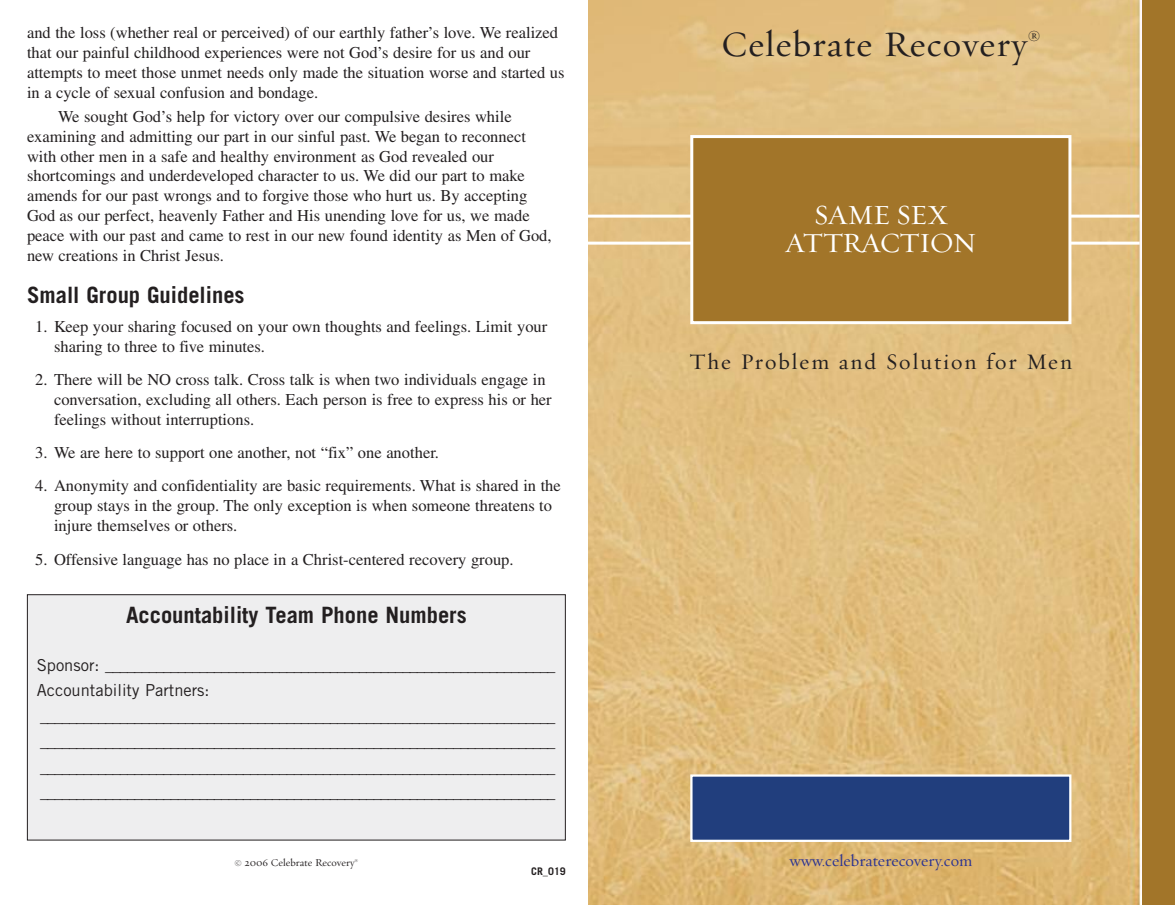
<style>
.page{position:relative;width:1175px;height:905px;background:#fff}
.page>*{position:absolute;margin:0;border:0;box-sizing:border-box;transform-origin:0 0}
.t1{font:36px "Requiem Text HTF Roman";letter-spacing:.03em;color:#231f20}
.t2{font:27.9px/27.9px "Requiem Text HTF Roman";letter-spacing:-.03em;color:#fff;text-align:center}
.t3{font:700 22.5px "Trade Gothic LT Std";color:#231f20}
.t4{font:22.35px "Requiem Text HTF Roman";letter-spacing:.085em;color:#231f20}
.t5{font:16.5px/19.8px "Times LT Std";color:#231f20}
.t6{font:16.5px/25.5px "Trade Gothic LT Std";color:#231f20}
.t7{font:16.5px "Requiem Text HTF Roman";color:#2c3491}
.t8{font:10.5px "Requiem Text HTF Roman";color:#231f20}
.t9{font:700 10.5px "Trade Gothic LT Std";color:#231f20}
</style>
<div class="page">
<div style="left:588px;top:0;width:586px;height:904px;background:#a27529"></div>
<img style="left:588px;top:0;width:553px;height:904px">
<svg style="left:588px;top:214px;width:551px;height:4px"></svg>
<hr style="left:586px;top:242px;width:553px;height:2px;background:#fff">
<div style="left:692px;top:136px;width:378px;height:186px;background:#a27529"></div>
<div style="left:690px;top:135px;width:381px;height:189px;border:3px solid #fff"></div>
<div style="left:28px;top:595px;width:537px;height:244px;background:#eeeeef"></div>
<div style="left:27px;top:594px;width:539px;height:246px;border:1px solid #231f20"></div>
<div style="left:691px;top:775px;width:379px;height:65px;background:#213e7d"></div>
<div style="left:690px;top:774px;width:381px;height:68px;border:2px solid #fff"></div>
<p class="t5" style="left:27px;top:25px;width:539px">and the loss (whether real or perceived) of our earthly father’s love. We realized that our painful childhood experiences were not God’s desire for us and our attempts to meet those unmet needs only made the situation worse and started us in a cycle of sexual confusion and bondage.</p>
<p class="t5" style="left:27px;top:108px;width:526px;text-indent:31px">We sought God’s help for victory over our compulsive desires while examining and admitting our part in our sinful past. We began to reconnect with other men in a safe and healthy environment as God revealed our shortcomings and underdeveloped character to us. We did our part to make amends for our past wrongs and to forgive those who hurt us. By accepting God as our perfect, heavenly Father and His unending love for us, we made peace with our past and came to rest in our new found identity as Men of God, new creations in Christ Jesus.</p>
<h3 class="t3" style="left:27px;top:287px;width:219px">Small Group Guidelines</h3>
<p class="t5" style="left:54px;top:318px;width:495px;text-indent:-19px">1. Keep your sharing focused on your own thoughts and feelings. Limit your sharing to three to five minutes.</p>
<p class="t5" style="left:54px;top:371px;width:499px;text-indent:-19px">2. There will be NO cross talk. Cross talk is when two individuals engage in conversation, excluding all others. Each person is free to express his or her feelings without interruptions.</p>
<p class="t5" style="left:35px;top:444px;width:405px">3. We are here to support one another, not “fix” one another.</p>
<p class="t5" style="left:54px;top:477px;width:508px;text-indent:-19px">4. Anonymity and confidentiality are basic requirements. What is shared in the group stays in the group. The only exception is when someone threatens to injure themselves or others.</p>
<p class="t5" style="left:35px;top:551px;width:480px">5. Offensive language has no place in a Christ-centered recovery group.</p>
<h3 class="t3" style="left:126px;top:606px;width:342px">Accountability Team Phone Numbers</h3>
<p class="t6" style="left:37px;top:653px;width:520px">Sponsor: ______________________________________________________________ Accountability Partners: _______________________________________________________________________ _______________________________________________________________________ _______________________________________________________________________ _______________________________________________________________________</p>
<p class="t8" style="left:234px;top:856px;width:125px">© 2006 Celebrate Recovery<sup>®</sup></p>
<p class="t9" style="left:531px;top:867px;width:36px">CR_019</p>
<h1 class="t1" style="left:721px;top:22px;width:321px">Celebrate Recovery<sup>®</sup></h1>
<h2 class="t2" style="left:785px;top:200px;width:193px">SAME SEX<br>ATTRACTION</h2>
<h3 class="t4" style="left:689px;top:348px;width:384px">The Problem and Solution for Men</h3>
<p class="t7" style="left:789px;top:850px;width:184px">www.celebraterecovery.com</p>
</div>
